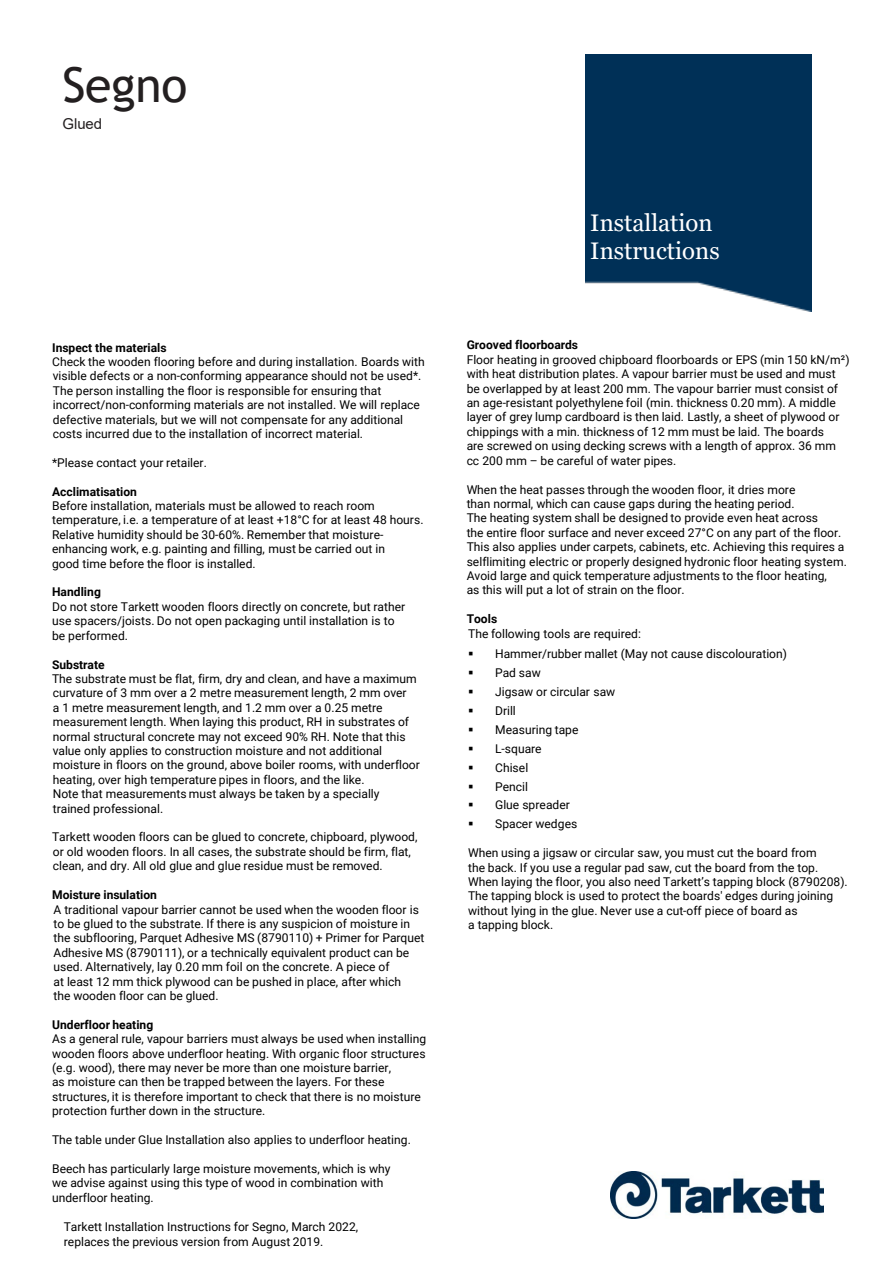
<style>
.page{position:relative;width:893px;height:1264px;background:#fff}
.page>*{position:absolute;margin:0;border:0;box-sizing:border-box;transform-origin:0 0}
.t1{font:48px "Trebuchet MS";letter-spacing:-.005em;color:#231f20}
.t2{font:24px/28.8px "Georgia";color:#fff}
.t3{font:15px "Arial";color:#231f20}
.t4{font:12px/14.4px "Roboto";color:#000}
.t5{font:700 12px "Roboto";color:#000}
</style>
<div class="page">
<img style="left:585px;top:54px;width:226px;height:257px">
<img style="left:611px;top:1171px;width:212px;height:46px">
<p class="t1" style="left:62px;top:55px;width:126px">Segno</p>
<p class="t3" style="left:62px;top:114px;width:41px">Glued</p>
<p class="t5" style="left:52px;top:339px;width:116px">Inspect the materials</p>
<p class="t4" style="left:52px;top:354px;width:374px">Check the wooden flooring before and during installation. Boards with visible defects or a non-conforming appearance should not be used*.<br>The person installing the floor is responsible for ensuring that incorrect/non-conforming materials are not installed. We will replace defective materials, but we will not compensate for any additional costs incurred due to the installation of incorrect material.</p>
<p class="t4" style="left:52px;top:455px;width:156px">*Please contact your retailer.</p>
<p class="t5" style="left:52px;top:483px;width:86px">Acclimatisation</p>
<p class="t4" style="left:52px;top:498px;width:373px">Before installation, materials must be allowed to reach room temperature, i.e. a temperature of at least +18°C for at least 48 hours.<br>Relative humidity should be 30-60%. Remember that moisture&shy;enhancing work, e.g. painting and filling, must be carried out in<br>good time before the floor is installed.</p>
<p class="t5" style="left:52px;top:583px;width:50px">Handling</p>
<p class="t4" style="left:52px;top:599px;width:354px">Do not store Tarkett wooden floors directly on concrete, but rather use spacers/joists. Do not open packaging until installation is to be performed.</p>
<p class="t5" style="left:52px;top:655px;width:54px">Substrate</p>
<p class="t4" style="left:52px;top:671px;width:369px">The substrate must be flat, firm, dry and clean, and have a maximum curvature of 3 mm over a 2 metre measurement length, 2 mm over<br>a 1 metre measurement length, and 1.2 mm over a 0.25 metre measurement length. When laying this product, RH in substrates of normal structural concrete may not exceed 90% RH. Note that this value only applies to construction moisture and not additional moisture in floors on the ground, above boiler rooms, with underfloor heating, over high temperature pipes in floors, and the like.<br>Note that measurements must always be taken by a specially<br>trained professional.</p>
<p class="t4" style="left:52px;top:829px;width:367px">Tarkett wooden floors can be glued to concrete, chipboard, plywood, or old wooden floors. In all cases, the substrate should be firm, flat, clean, and dry. All old glue and glue residue must be removed.</p>
<p class="t5" style="left:52px;top:886px;width:106px">Moisture insulation</p>
<p class="t4" style="left:54px;top:901px;width:372px">A traditional vapour barrier cannot be used when the wooden floor is to be glued to the substrate. If there is any suspicion of moisture in the subflooring, Parquet Adhesive MS (8790110) + Primer for Parquet Adhesive MS (8790111), or a technically equivalent product can be used. Alternatively, lay 0.20 mm foil on the concrete. A piece of<br>at least 12 mm thick plywood can be pushed in place, after which<br>the wooden floor can be glued.</p>
<p class="t5" style="left:52px;top:1015px;width:103px">Underfloor heating</p>
<p class="t4" style="left:52px;top:1031px;width:375px">As a general rule, vapour barriers must always be used when installing wooden floors above underfloor heating. With organic floor structures (e.g. wood), there may never be more than one moisture barrier,<br>as moisture can then be trapped between the layers. For these structures, it is therefore important to check that there is no moisture protection further down in the structure.</p>
<p class="t4" style="left:52px;top:1131px;width:360px">The table under Glue Installation also applies to underfloor heating.</p>
<p class="t4" style="left:52px;top:1160px;width:340px">Beech has particularly large moisture movements, which is why we advise against using this type of wood in combination with underfloor heating.</p>
<p class="t4" style="left:64px;top:1218px;width:296px">Tarkett Installation Instructions for Segno, March 2022, replaces the previous version from August 2019.</p>
<p class="t2" style="left:590px;top:208px;width:131px">Installation<br>Instructions</p>
<p class="t5" style="left:466px;top:336px;width:113px">Grooved floorboards</p>
<p class="t4" style="left:466px;top:352px;width:384px">Floor heating in grooved chipboard floorboards or EPS (min 150 kN/m²) with heat distribution plates. A vapour barrier must be used and must be overlapped by at least 200 mm. The vapour barrier must consist of an age-resistant polyethylene foil (min. thickness 0.20 mm). A middle layer of grey lump cardboard is then laid. Lastly, a sheet of plywood or chippings with a min. thickness of 12 mm must be laid. The boards<br>are screwed on using decking screws with a length of approx. 36 mm cc 200 mm – be careful of water pipes.</p>
<p class="t4" style="left:466px;top:481px;width:330px">When the heat passes through the wooden floor, it dries more than normal, which can cause gaps during the heating period.</p>
<p class="t4" style="left:466px;top:510px;width:381px">The heating system shall be designed to provide even heat across<br>the entire floor surface and never exceed 27°C on any part of the floor.<br>This also applies under carpets, cabinets, etc. Achieving this requires a selflimiting electric or properly designed hydronic floor heating system.<br>Avoid large and quick temperature adjustments to the floor heating,<br>as this will put a lot of strain on the floor.</p>
<p class="t5" style="left:466px;top:610px;width:32px">Tools</p>
<p class="t4" style="left:468px;top:625px;width:174px">The following tools are required:</p>
<p class="t4" style="left:468px;top:646px;width:320px">▪ Hammer/rubber mallet (May not cause discolouration)</p>
<p class="t4" style="left:468px;top:665px;width:74px">▪ Pad saw</p>
<p class="t4" style="left:468px;top:684px;width:149px">▪ Jigsaw or circular saw</p>
<p class="t4" style="left:468px;top:702px;width:49px">▪ Drill</p>
<p class="t4" style="left:468px;top:721px;width:112px">▪ Measuring tape</p>
<p class="t4" style="left:468px;top:740px;width:75px">▪ L-square</p>
<p class="t4" style="left:468px;top:759px;width:62px">▪ Chisel</p>
<p class="t4" style="left:468px;top:778px;width:61px">▪ Pencil</p>
<p class="t4" style="left:468px;top:797px;width:103px">▪ Glue spreader</p>
<p class="t4" style="left:468px;top:816px;width:111px">▪ Spacer wedges</p>
<p class="t4" style="left:468px;top:845px;width:381px">When using a jigsaw or circular saw, you must cut the board from<br>the back. If you use a regular pad saw, cut the board from the top.<br>When laying the floor, you also need Tarkett’s tapping block (8790208).<br>The tapping block is used to protect the boards' edges during joining without lying in the glue. Never use a cut-off piece of board as<br>a tapping block.</p>
</div>
